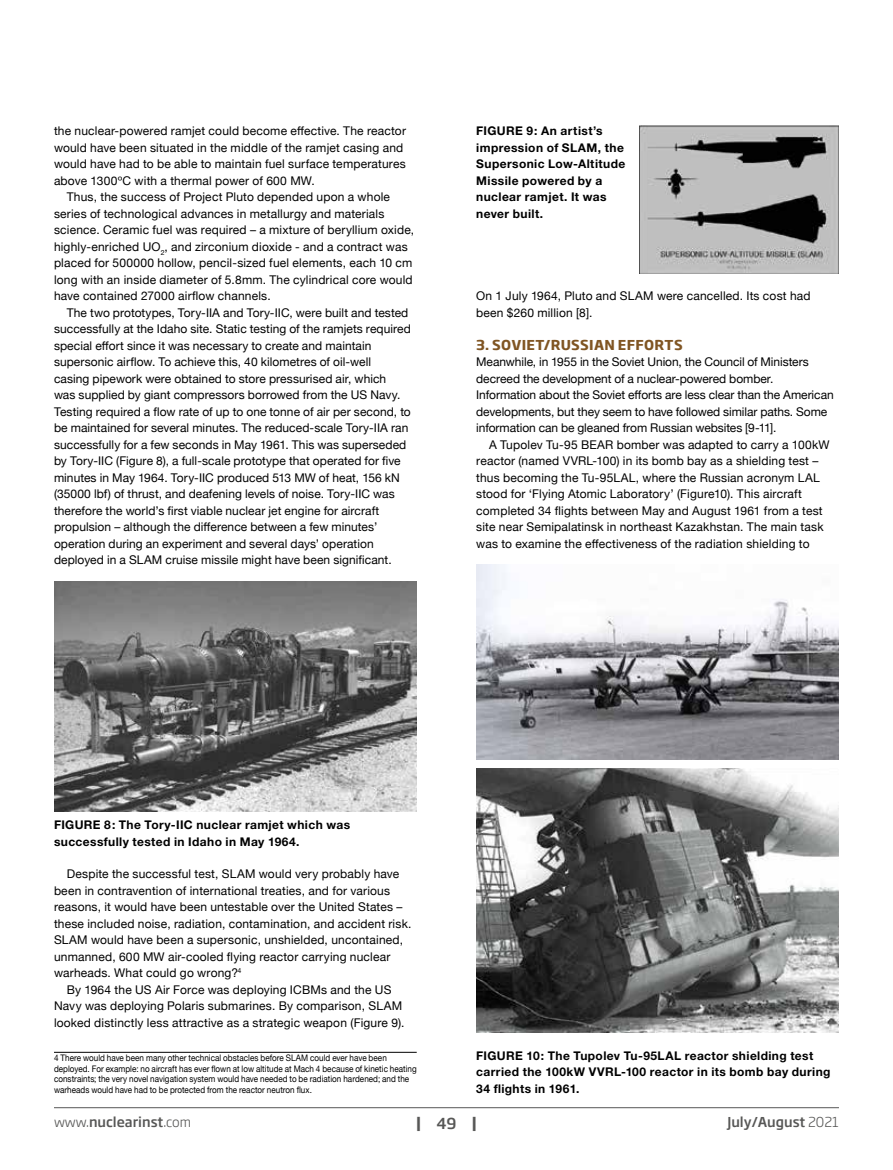
<style>
.page{position:relative;width:893px;height:1170px;background:#fff}
.page>*{position:absolute;margin:0;border:0;box-sizing:border-box;transform-origin:0 0}
.t1{font:700 15px "Soho Gothic Pro";color:#575756}
.t2{font:500 13.5px "Soho Gothic Pro";color:#575756}
.t3{font:700 13.5px "Soho Gothic Pro";letter-spacing:.025em;color:#805523}
.t4{font:12px/16.5px "Helvetica Neue";letter-spacing:.01em;color:#000}
.t5{font:700 12px/16.5px "Helvetica Neue";letter-spacing:.035em;color:#000}
.t6{font:9px/10.5px "Helvetica Neue";letter-spacing:.005em;color:#000;scale:.9 1}
.s1{font-weight:300}
.s2{font-weight:500}
</style>
<div class="page">
<hr style="left:54px;top:1107px;width:785px;height:1px;background:#575756">
<img style="left:54px;top:581px;width:363px;height:230px">
<img style="left:476px;top:564px;width:363px;height:195px">
<img style="left:476px;top:768px;width:363px;height:264px">
<hr style="left:54px;top:1051px;width:363px;height:1px;background:#000">
<img style="left:639px;top:126px;width:200px;height:147px">
<p class="t4" style="left:54px;top:123px;width:353px">the nuclear-powered ramjet could become effective. The reactor would have been situated in the middle of the ramjet casing and would have had to be able to maintain fuel surface temperatures above 1300ºC with a thermal power of 600 MW.</p>
<p class="t4" style="left:54px;top:189px;width:362px;text-indent:13px">Thus, the success of Project Pluto depended upon a whole series of technological advances in metallurgy and materials science. Ceramic fuel was required – a mixture of beryllium oxide, highly-enriched UO<sub>2</sub>, and zirconium dioxide - and a contract was placed for 500000 hollow, pencil-sized fuel elements, each 10 cm long with an inside diameter of 5.8mm. The cylindrical core would have contained 27000 airflow channels.</p>
<p class="t4" style="left:54px;top:305px;width:358px;text-indent:13px">The two prototypes, Tory-IIA and Tory-IIC, were built and tested successfully at the Idaho site. Static testing of the ramjets required special effort since it was necessary to create and maintain supersonic airflow. To achieve this, 40 kilometres of oil-well<br>casing pipework were obtained to store pressurised air, which<br>was supplied by giant compressors borrowed from the US Navy.<br>Testing required a flow rate of up to one tonne of air per second, to be maintained for several minutes. The reduced-scale Tory-IIA ran successfully for a few seconds in May 1961. This was superseded by Tory-IIC (Figure 8), a full-scale prototype that operated for five minutes in May 1964. Tory-IIC produced 513 MW of heat, 156 kN (35000 lbf) of thrust, and deafening levels of noise. Tory-IIC was therefore the world’s first viable nuclear jet engine for aircraft propulsion – although the difference between a few minutes’ operation during an experiment and several days’ operation deployed in a SLAM cruise missile might have been significant.</p>
<p class="t5" style="left:476px;top:122px;width:151px">FIGURE 9: An artist’s impression of SLAM, the<br>Supersonic Low-Altitude<br>Missile powered by a nuclear ramjet. It was never built.</p>
<p class="t4" style="left:476px;top:288px;width:336px">On 1 July 1964, Pluto and SLAM were cancelled. Its cost had been $260 million [8].</p>
<p class="t3" style="left:476px;top:334px;width:208px">3. SOVIET/RUSSIAN EFFORTS</p>
<p class="t4" style="left:476px;top:354px;width:359px">Meanwhile, in 1955 in the Soviet Union, the Council of Ministers decreed the development of a nuclear-powered bomber.<br>Information about the Soviet efforts are less clear than the American developments, but they seem to have followed similar paths. Some information can be gleaned from Russian websites [9-11].</p>
<p class="t4" style="left:476px;top:437px;width:355px;text-indent:13px">A Tupolev Tu-95 BEAR bomber was adapted to carry a 100kW reactor (named VVRL-100) in its bomb bay as a shielding test – thus becoming the Tu-95LAL, where the Russian acronym LAL stood for ‘Flying Atomic Laboratory’ (Figure10). This aircraft completed 34 flights between May and August 1961 from a test site near Semipalatinsk in northeast Kazakhstan. The main task was to examine the effectiveness of the radiation shielding to</p>
<p class="t5" style="left:54px;top:816px;width:298px">FIGURE 8: The Tory-IIC nuclear ramjet which was successfully tested in Idaho in May 1964.</p>
<p class="t4" style="left:67px;top:866px;width:334px">Despite the successful test, SLAM would very probably have</p>
<p class="t4" style="left:54px;top:882px;width:338px">been in contravention of international treaties, and for various</p>
<p class="t4" style="left:54px;top:899px;width:350px">reasons, it would have been untestable over the United States –</p>
<p class="t4" style="left:54px;top:915px;width:359px">these included noise, radiation, contamination, and accident risk.</p>
<p class="t4" style="left:54px;top:932px;width:351px">SLAM would have been a supersonic, unshielded, uncontained,</p>
<p class="t4" style="left:54px;top:948px;width:338px">unmanned, 600 MW air-cooled flying reactor carrying nuclear</p>
<p class="t4" style="left:54px;top:965px;width:189px">warheads. What could go wrong?<sup>4</sup></p>
<p class="t4" style="left:67px;top:981px;width:326px">By 1964 the US Air Force was deploying ICBMs and the US</p>
<p class="t4" style="left:54px;top:998px;width:350px">Navy was deploying Polaris submarines. By comparison, SLAM</p>
<p class="t4" style="left:54px;top:1014px;width:352px">looked distinctly less attractive as a strategic weapon (Figure 9).</p>
<p class="t6" style="left:54px;top:1052px;width:405px">4 There would have been many other technical obstacles before SLAM could ever have been deployed. For example: no aircraft has ever flown at low altitude at Mach 4 because of kinetic heating constraints; the very novel navigation system would have needed to be radiation hardened; and the warheads would have had to be protected from the reactor neutron flux.</p>
<p class="t5" style="left:476px;top:1046px;width:356px">FIGURE 10: The Tupolev Tu-95LAL reactor shielding test carried the 100kW VVRL-100 reactor in its bomb bay during<br>34 flights in 1961.</p>
<p class="t2" style="left:54px;top:1110px;width:139px"><span class="s1">www.</span>nuclearinst<span class="s1">.com</span></p>
<p class="t1" style="left:416px;top:1110px;width:62px">| <span class="s2">49</span> |</p>
<p class="t2" style="left:727px;top:1110px;width:113px">July/August <span class="s1">2021</span></p>
</div>
